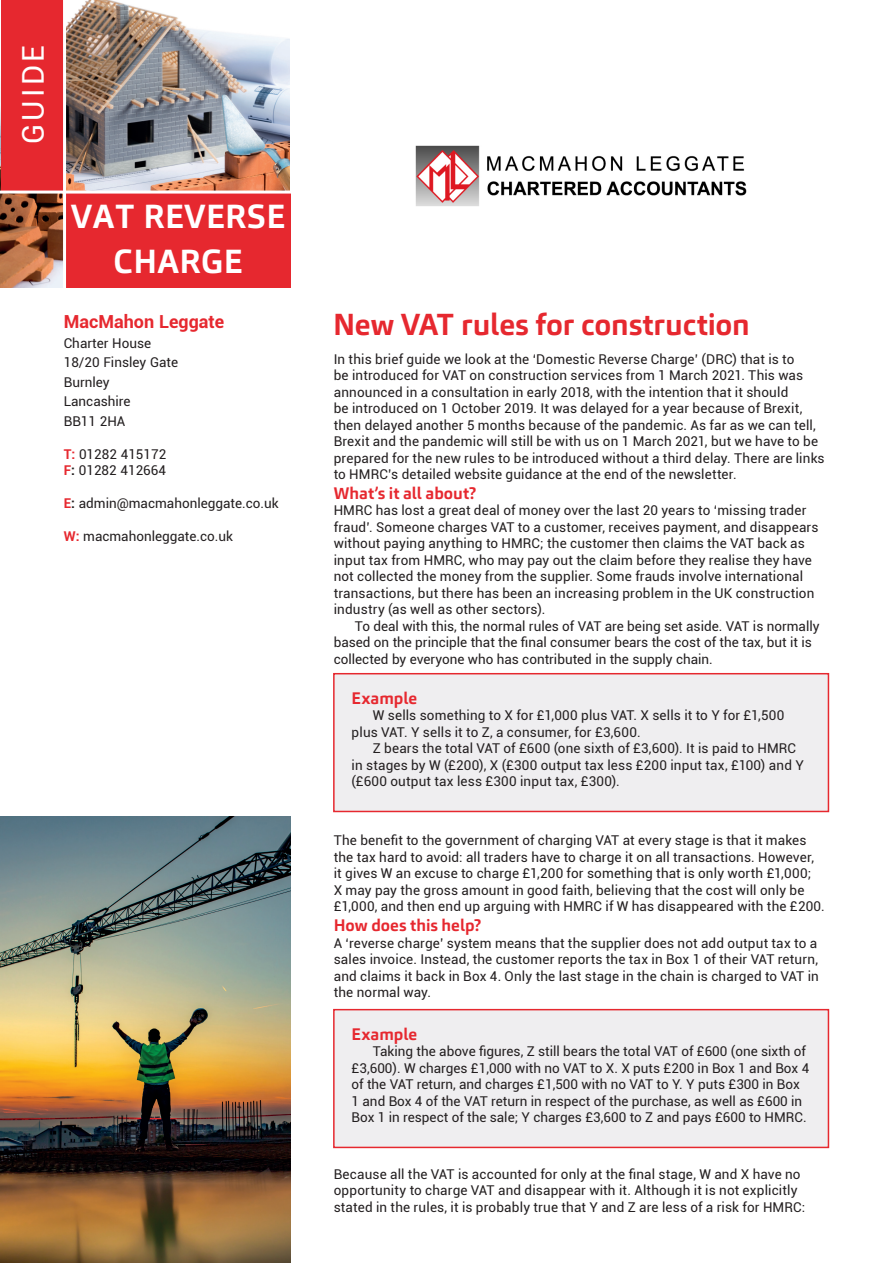
<style>
.page{position:relative;width:893px;height:1263px;background:#fff}
.page>*{position:absolute;margin:0;border:0;box-sizing:border-box;transform-origin:0 0}
.t1{font:700 33px/44.2px "Carnac";letter-spacing:.01em;color:#fff;text-align:center}
.t2{font:700 30px "Carnac";letter-spacing:-.005em;color:#e6282f}
.t3{font:30px "Roboto";letter-spacing:.11em;color:#fff}
.t4{font:700 18px "Roboto";color:#e6282f}
.t5{font:700 16.5px "Carnac";color:#e6282f}
.t6{font:13.5px/16.5px "Roboto";letter-spacing:.01em;color:#231f20}
.s1{font-weight:700;color:#e6282f}
.s2{font-weight:700}
</style>
<div class="page">
<img style="left:415px;top:146px;width:332px;height:60px">
<img style="left:1px;top:0;width:289px;height:288px">
<img style="left:0;top:816px;width:291px;height:447px">
<div style="left:1px;top:0;width:64px;height:192px;background:#e6282f"></div>
<div style="left:64px;top:192px;width:227px;height:96px;background:#e6282f"></div>
<hr style="left:0;top:191px;width:295px;height:3px;background:#fff">
<hr style="left:63px;top:0;width:3px;height:291px;background:#fff">
<div style="left:334px;top:674px;width:494px;height:137px;background:#efeef0"></div>
<div style="left:333px;top:673px;width:496px;height:139px;border:2px solid #e6282f"></div>
<div style="left:334px;top:1010px;width:494px;height:137px;background:#efeef0"></div>
<div style="left:333px;top:1009px;width:496px;height:139px;border:2px solid #e6282f"></div>
<h2 class="t3" style="left:12px;top:144px;width:101px;rotate:-90deg">GUIDE</h2>
<h1 class="t1" style="left:71px;top:195px;width:216px">VAT REVERSE<br>CHARGE</h1>
<h3 class="t4" style="left:64px;top:309px;width:162px">MacMahon Leggate</h3>
<p class="t6" style="left:64px;top:333px;width:116px;line-height:19.5px">Charter House<br>18/20 Finsley Gate<br>Burnley<br>Lancashire<br>BB11 2HA</p>
<p class="t6" style="left:64px;top:445px;width:104px"><span class="s1">T:</span> 01282 415172<br><span class="s1">F</span><span class="s2">:</span> 01282 412664</p>
<p class="t6" style="left:64px;top:495px;width:216px"><span class="s1">E</span><span class="s2">:</span> admin@macmahonleggate.co.uk</p>
<p class="t6" style="left:64px;top:528px;width:171px"><span class="s1">W:</span> macmahonleggate.co.uk</p>
<h2 class="t2" style="left:333px;top:305px;width:418px">New VAT rules for construction</h2>
<p class="t6" style="left:334px;top:350px;width:492px">In this brief guide we look at the ‘Domestic Reverse Charge’ (DRC) that is to<br>be introduced for VAT on construction services from 1 March 2021. This was announced in a consultation in early 2018, with the intention that it should<br>be introduced on 1 October 2019. It was delayed for a year because of Brexit, then delayed another 5 months because of the pandemic. As far as we can tell, Brexit and the pandemic will still be with us on 1 March 2021, but we have to be prepared for the new rules to be introduced without a third delay. There are links to HMRC’s detailed website guidance at the end of the newsletter.</p>
<p class="t5" style="left:334px;top:483px;width:144px">What’s it all about?</p>
<p class="t6" style="left:334px;top:502px;width:486px">HMRC has lost a great deal of money over the last 20 years to ‘missing trader fraud’. Someone charges VAT to a customer, receives payment, and disappears without paying anything to HMRC; the customer then claims the VAT back as input tax from HMRC, who may pay out the claim before they realise they have not collected the money from the supplier. Some frauds involve international transactions, but there has been an increasing problem in the UK construction industry (as well as other sectors).</p>
<p class="t6" style="left:334px;top:617px;width:487px;text-indent:21px">To deal with this, the normal rules of VAT are being set aside. VAT is normally based on the principle that the final consumer bears the cost of the tax, but it is collected by everyone who has contributed in the supply chain.</p>
<p class="t5" style="left:352px;top:687px;width:67px">Example</p>
<p class="t6" style="left:352px;top:707px;width:434px;text-indent:21px">W sells something to X for £1,000 plus VAT. X sells it to Y for £1,500 plus VAT. Y sells it to Z, a consumer, for £3,600.</p>
<p class="t6" style="left:352px;top:740px;width:454px;text-indent:21px">Z bears the total VAT of £600 (one sixth of £3,600). It is paid to HMRC in stages by W (£200), X (£300 output tax less £200 input tax, £100) and Y (£600 output tax less £300 input tax, £300).</p>
<p class="t6" style="left:334px;top:832px;width:493px">The benefit to the government of charging VAT at every stage is that it makes the tax hard to avoid: all traders have to charge it on all transactions. However, it gives W an excuse to charge £1,200 for something that is only worth £1,000;<br>X may pay the gross amount in good faith, believing that the cost will only be £1,000, and then end up arguing with HMRC if W has disappeared with the £200.</p>
<p class="t5" style="left:334px;top:915px;width:149px">How does this help?</p>
<p class="t6" style="left:334px;top:934px;width:487px">A ‘reverse charge’ system means that the supplier does not add output tax to a sales invoice. Instead, the customer reports the tax in Box 1 of their VAT return, and claims it back in Box 4. Only the last stage in the chain is charged to VAT in the normal way.</p>
<p class="t5" style="left:352px;top:1023px;width:67px">Example</p>
<p class="t6" style="left:352px;top:1043px;width:459px;text-indent:21px">Taking the above figures, Z still bears the total VAT of £600 (one sixth of £3,600). W charges £1,000 with no VAT to X. X puts £200 in Box 1 and Box 4 of the VAT return, and charges £1,500 with no VAT to Y. Y puts £300 in Box 1 and Box 4 of the VAT return in respect of the purchase, as well as £600 in Box 1 in respect of the sale; Y charges £3,600 to Z and pays £600 to HMRC.</p>
<p class="t6" style="left:334px;top:1165px;width:473px">Because all the VAT is accounted for only at the final stage, W and X have no opportunity to charge VAT and disappear with it. Although it is not explicitly stated in the rules, it is probably true that Y and Z are less of a risk for HMRC:</p>
</div>
